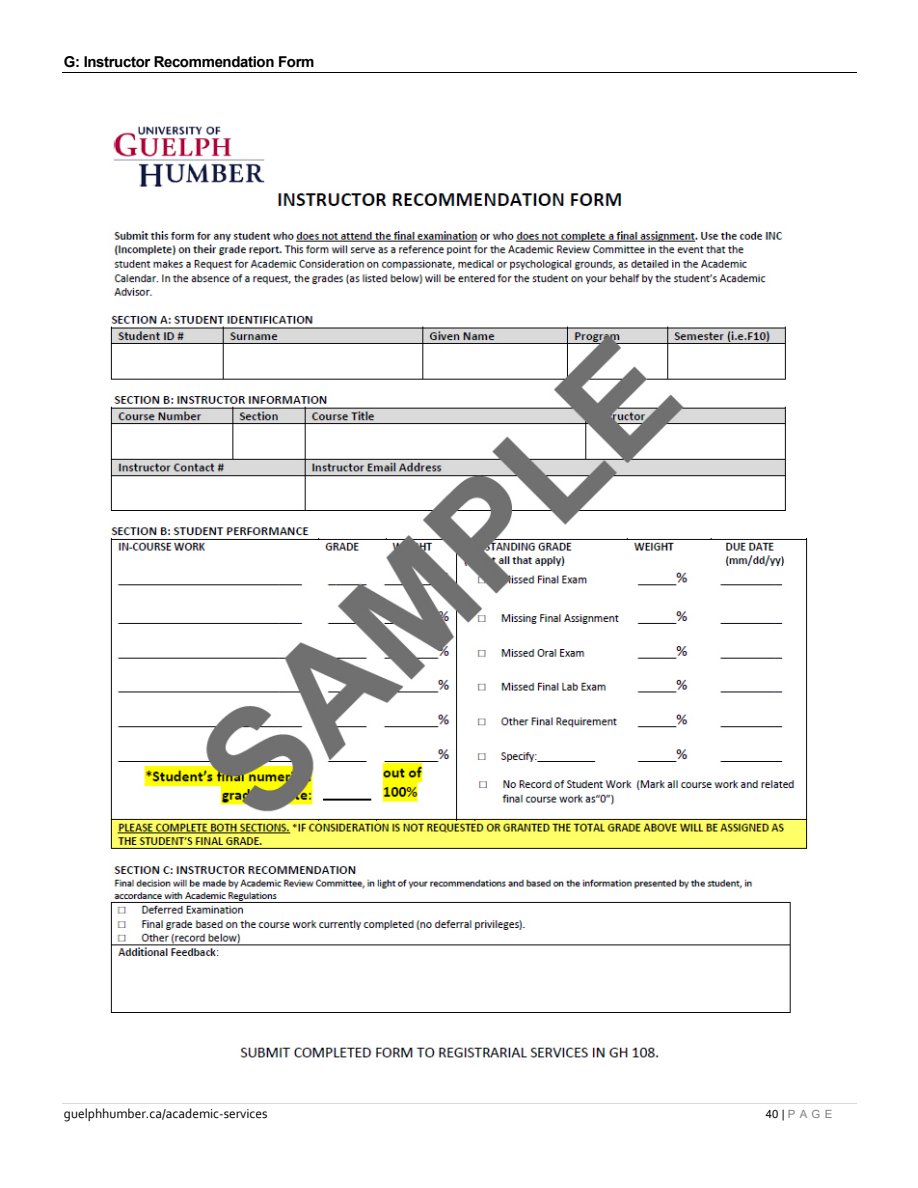
<style>
.page{position:relative;width:918px;height:1188px;background:#fff}
.page>*{position:absolute;margin:0;border:0;box-sizing:border-box;transform-origin:0 0}
.t1{font:700 15px "Arial";letter-spacing:-.02em;color:#000}
.t2{font:13.5px "Corbel";color:#000}
.t3{font:11.4px "Arial";letter-spacing:.39em;color:#7f7f7f}
.s1{color:#000}
</style>
<div class="page">
<hr style="left:62px;top:1103px;width:794px;height:1px;background:#d9d9d9">
<hr style="left:62px;top:72px;width:794px;height:1px;background:#000">
<img style="left:110px;top:126px;width:698px;height:932px">
<h2 class="t1" style="left:64px;top:51px;width:252px">G: Instructor Recommendation Form</h2>
<p class="t2" style="left:64px;top:1105px;width:205px">guelphhumber.ca/academic-services</p>
<p class="t3" style="left:766px;top:1106px;width:68px"><span class="s1">40|</span> PAGE</p>
</div>
